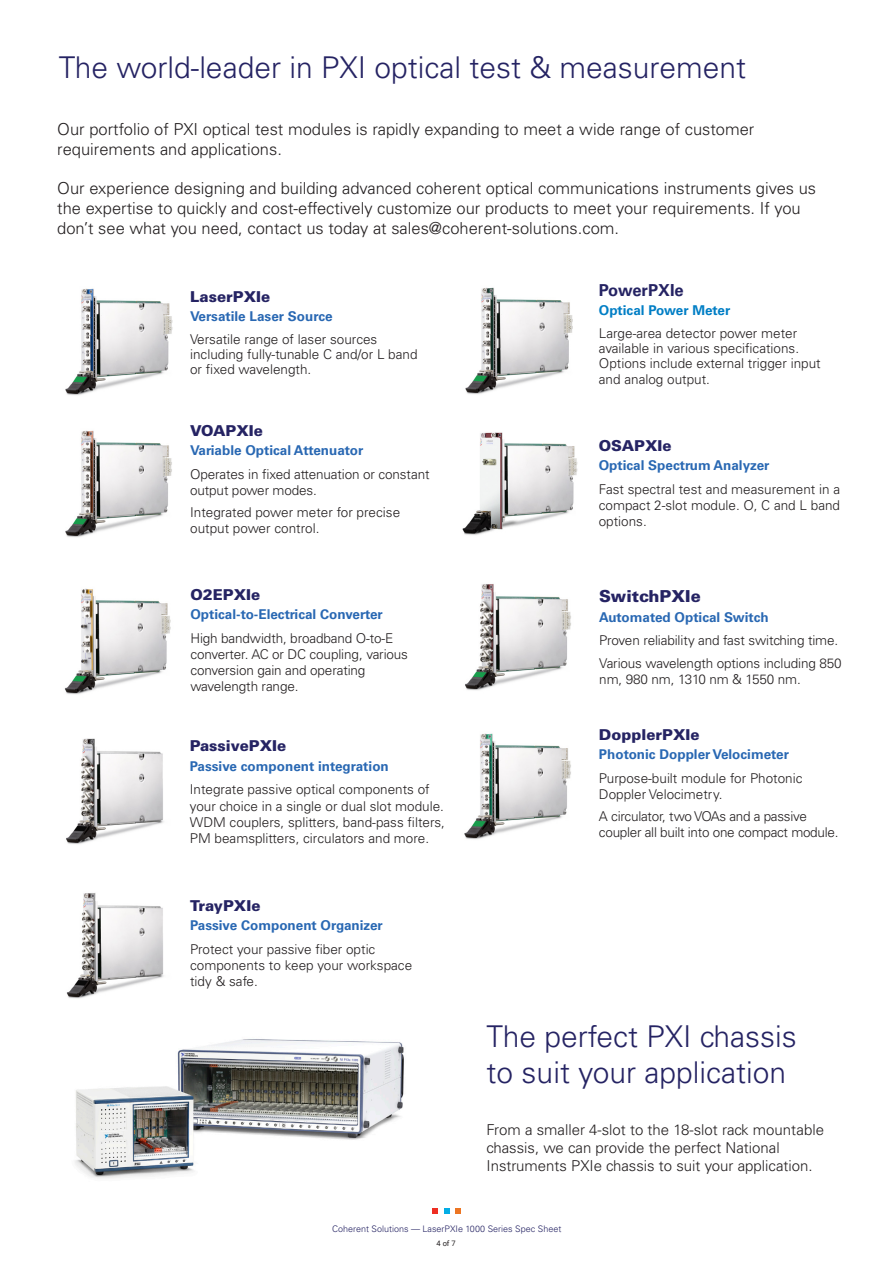
<style>
.page{position:relative;width:893px;height:1263px;background:#fff}
.page>*{position:absolute;margin:0;border:0;box-sizing:border-box;transform-origin:0 0}
.t1{font:300 30px/36px "Univers";color:#252363}
.t2{font:300 16.5px/19.8px "Univers";color:#231f20}
.t3{font:900 16.5px "Univers";color:#252363}
.t4{font:700 16.5px "Univers";color:#252363}
.t5{font:300 15px/18px "Univers";color:#231f20}
.t6{font:900 15px "Univers";color:#252363}
.t7{font:300 13.5px/16.2px "Univers";color:#231f20}
.t8{font:300 13.5px/22.2px "Univers";letter-spacing:-.02em;color:#231f20}
.t9{font:700 13.5px/23.7px "Univers";color:#2968b3}
.t10{font:300 9px "Univers";color:#252363}
.t11{font:7.5px "Roboto";color:#231f20}
.s1{font-weight:700;color:#2968b3}
.s2{font-weight:300;color:#231f20}
.s3{font-weight:700;color:#007ec5}
</style>
<div class="page">
<svg style="left:455px;top:1208px;width:5px;height:6px"></svg>
<svg style="left:444px;top:1208px;width:5px;height:6px"></svg>
<svg style="left:433px;top:1208px;width:5px;height:6px"></svg>
<img style="left:66px;top:738px;width:98px;height:106px">
<img style="left:464px;top:733px;width:107px;height:106px">
<img style="left:65px;top:288px;width:108px;height:107px">
<img style="left:465px;top:287px;width:108px;height:107px">
<img style="left:66px;top:893px;width:98px;height:106px">
<img style="left:65px;top:430px;width:107px;height:107px">
<img style="left:465px;top:584px;width:106px;height:106px">
<img style="left:64px;top:588px;width:107px;height:107px">
<img style="left:75px;top:1039px;width:329px;height:139px">
<img style="left:462px;top:432px;width:116px;height:103px">
<p class="t1" style="left:59px;top:50px;width:689px">The world-leader in PXI optical test &amp; measurement</p>
<p class="t2" style="left:57px;top:119px;width:699px">Our portfolio of PXI optical test modules is rapidly expanding to meet a wide range of customer requirements and applications.</p>
<p class="t2" style="left:57px;top:178px;width:760px">Our experience designing and building advanced coherent optical communications instruments gives us the expertise to quickly and cost-effectively customize our products to meet your requirements. If you don’t see what you need, contact us today at sales@coherent-solutions.com.</p>
<p class="t6" style="left:190px;top:287px;width:82px">LaserPXIe</p>
<p class="t7" style="left:190px;top:305px;width:189px;line-height:22.5px"><span class="s1">Versatile Laser Source<br></span>Versatile range of laser sources</p>
<p class="t7" style="left:190px;top:346px;width:229px;line-height:15px">including fully-tunable C and/or L band or fixed wavelength.</p>
<p class="t6" style="left:190px;top:421px;width:74px">VOAPXIe</p>
<p class="t7" style="left:190px;top:438px;width:241px;line-height:23.7px"><span class="s1">Variable Optical Attenuator<br></span>Operates in fixed attenuation or constant</p>
<p class="t7" style="left:190px;top:479px;width:211px;line-height:22.2px">output power modes.<br>Integrated power meter for precise</p>
<p class="t7" style="left:190px;top:520px;width:131px">output power control.</p>
<p class="t6" style="left:190px;top:585px;width:71px">O2EPXIe</p>
<p class="t9" style="left:190px;top:602px;width:204px">Optical-to-Electrical Converter<br><span class="s2">High bandwidth, broadband O-to-E</span></p>
<p class="t7" style="left:190px;top:646px;width:219px">converter. AC or DC coupling, various conversion gain and operating wavelength range.</p>
<p class="t6" style="left:190px;top:737px;width:98px">PassivePXIe</p>
<p class="t7" style="left:190px;top:754px;width:241px;line-height:23.7px"><span class="s1">Passive component integration<br></span>Integrate passive optical components of</p>
<p class="t7" style="left:190px;top:798px;width:257px;text-align:justify">your choice in a single or dual slot module.<br>WDM couplers, splitters, band-pass filters, PM beamsplitters, circulators and more.</p>
<p class="t6" style="left:190px;top:896px;width:72px">TrayPXIe</p>
<p class="t7" style="left:190px;top:913px;width:194px;line-height:23.7px"><span class="s1">Passive Component Organizer<br></span>Protect your passive fiber optic</p>
<p class="t7" style="left:190px;top:957px;width:224px">components to keep your workspace tidy &amp; safe.</p>
<p class="t4" style="left:599px;top:280px;width:86px">PowerPXIe</p>
<p class="t7" style="left:599px;top:299px;width:200px;line-height:22.5px"><span class="s3">Optical Power Meter<br></span>Large-area detector power meter</p>
<p class="t7" style="left:599px;top:340px;width:223px;line-height:15.6px">available in various specifications.<br>Options include external trigger input and analog output.</p>
<p class="t6" style="left:599px;top:436px;width:75px">OSAPXIe</p>
<p class="t7" style="left:599px;top:453px;width:243px;line-height:23.7px"><span class="s1">Optical Spectrum Analyzer<br></span>Fast spectral test and measurement in a</p>
<p class="t7" style="left:599px;top:497px;width:243px">compact 2-slot module. O, C and L band options.</p>
<p class="t3" style="left:599px;top:586px;width:103px">SwitchPXIe</p>
<p class="t7" style="left:599px;top:605px;width:240px;line-height:23.7px"><span class="s1">Automated Optical Switch<br></span>Proven reliability and fast switching time.</p>
<p class="t7" style="left:599px;top:655px;width:244px">Various wavelength options including 850 nm, 980 nm, 1310 nm &amp; 1550 nm.</p>
<p class="t6" style="left:599px;top:725px;width:102px">DopplerPXIe</p>
<p class="t7" style="left:599px;top:742px;width:205px;line-height:23.7px"><span class="s1">Photonic Doppler Velocimeter<br></span>Purpose-built module for Photonic</p>
<p class="t8" style="left:599px;top:783px;width:209px">Doppler Velocimetry.<br>A circulator, two VOAs and a passive</p>
<p class="t8" style="left:599px;top:821px;width:241px">coupler all built into one compact module.</p>
<p class="t1" style="left:487px;top:1018px;width:312px">The perfect PXI chassis to suit your application</p>
<p class="t5" style="left:487px;top:1120px;width:339px">From a smaller 4-slot to the 18-slot rack mountable chassis, we can provide the perfect National<br>Instruments PXIe chassis to suit your application.</p>
<p class="t10" style="left:332px;top:1223px;width:231px">Coherent Solutions — LaserPXIe 1000 Series Spec Sheet</p>
<p class="t11" style="left:437px;top:1238px;width:21px">4 of 7</p>
</div>
